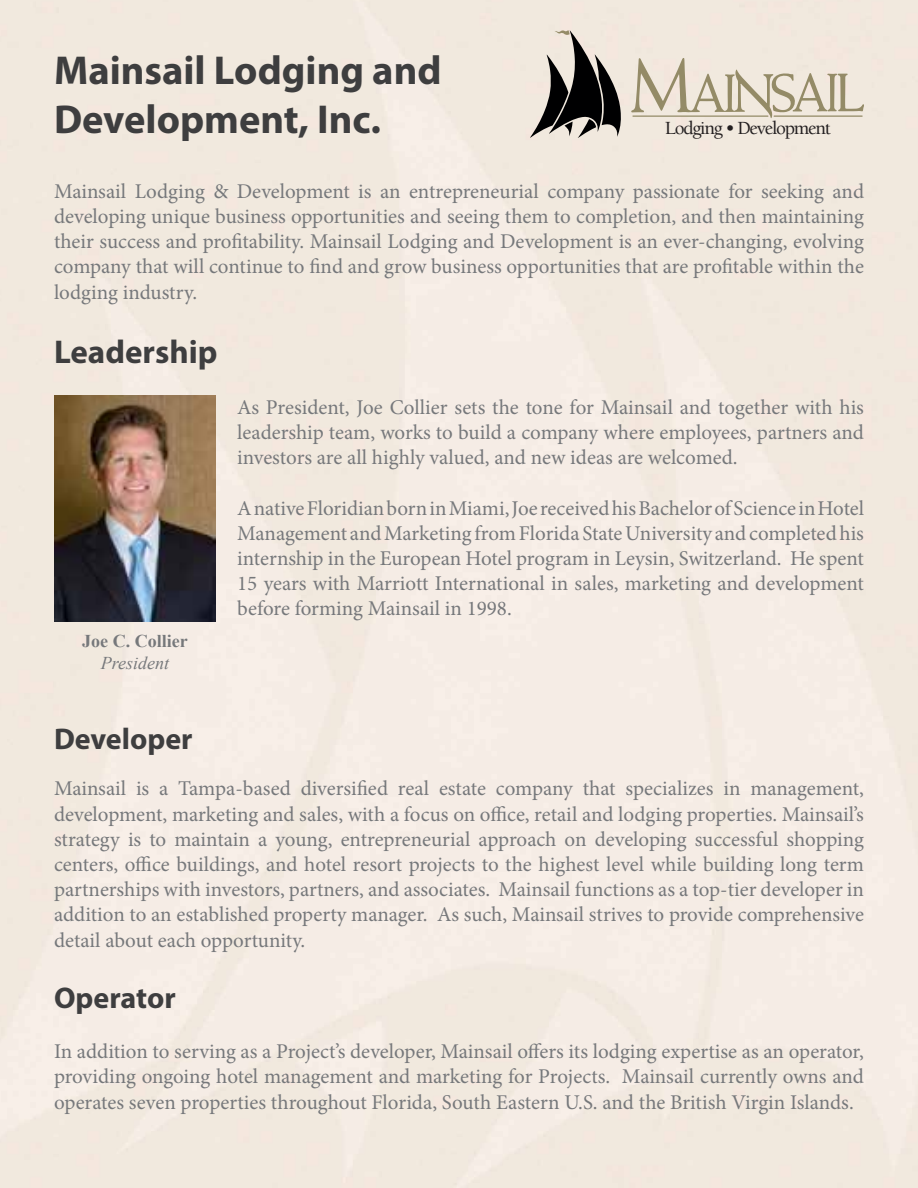
<style>
.page{position:relative;width:918px;height:1188px;background:#fff}
.page>*{position:absolute;margin:0;border:0;box-sizing:border-box;transform-origin:0 0}
.t1{font:700 40.5px/48.6px "Myriad Pro";color:#3e3e3f}
.t2{font:700 33px "Myriad Pro";color:#3e3e3f}
.t3{font:700 30px "Myriad Pro";color:#3e3e3f}
.t4{font:21px/25.2px "Minion Pro";letter-spacing:-.005em;color:#76787b;text-align:justify}
.t5{font:500 19.05px "Berkeley Std";letter-spacing:-.065em;color:#231f20}
.t6{font:700 18px "Times New Roman";color:#76787b}
.t7{font:italic 18px "Times New Roman";color:#76787b}
</style>
<div class="page">
<svg style="left:530px;top:30px;width:91px;height:109px;background:#8e8882"></svg>
<svg style="left:631px;top:58px;width:233px;height:60px;background:#dbd2c2"></svg>
<img style="left:54px;top:395px;width:162px;height:227px">
<h1 class="t1" style="left:54px;top:45px;width:389px">Mainsail Lodging and<br>Development, Inc.</h1>
<p class="t5" style="left:665px;top:118px;width:167px">Lodging • Development</p>
<p class="t4" style="left:54px;top:179px;width:812px">Mainsail Lodging &amp; Development is an entrepreneurial company passionate for seeking and developing unique business opportunities and seeing them to completion, and then maintaining their success and profitability. Mainsail Lodging and Development is an ever-changing, evolving company that will continue to find and grow business opportunities that are profitable within the lodging industry.</p>
<h2 class="t2" style="left:54px;top:331px;width:165px">Leadership</h2>
<p class="t4" style="left:237px;top:395px;width:628px">As President, Joe Collier sets the tone for Mainsail and together with his leadership team, works to build a company where employees, partners and investors are all highly valued, and new ideas are welcomed.</p>
<p class="t4" style="left:237px;top:495px;width:628px">A native Floridian born in Miami, Joe received his Bachelor of Science in Hotel Management and Marketing from Florida State University and completed his internship in the European Hotel program in Leysin, Switzerland. He spent 15 years with Marriott International in sales, marketing and development before forming Mainsail in 1998.</p>
<p class="t6" style="left:82px;top:629px;width:107px">Joe C. Collier</p>
<p class="t7" style="left:101px;top:650px;width:70px">President</p>
<h3 class="t3" style="left:54px;top:719px;width:140px">Developer</h3>
<p class="t4" style="left:54px;top:776px;width:812px">Mainsail is a Tampa-based diversified real estate company that specializes in management, development, marketing and sales, with a focus on office, retail and lodging properties. Mainsail’s strategy is to maintain a young, entrepreneurial approach on developing successful shopping centers, office buildings, and hotel resort projects to the highest level while building long term partnerships with investors, partners, and associates. Mainsail functions as a top-tier developer in addition to an established property manager. As such, Mainsail strives to provide comprehensive detail about each opportunity.</p>
<h3 class="t3" style="left:54px;top:978px;width:123px">Operator</h3>
<p class="t4" style="left:54px;top:1039px;width:812px">In addition to serving as a Project’s developer, Mainsail offers its lodging expertise as an operator, providing ongoing hotel management and marketing for Projects. Mainsail currently owns and operates seven properties throughout Florida, South Eastern U.S. and the British Virgin Islands.</p>
</div>
